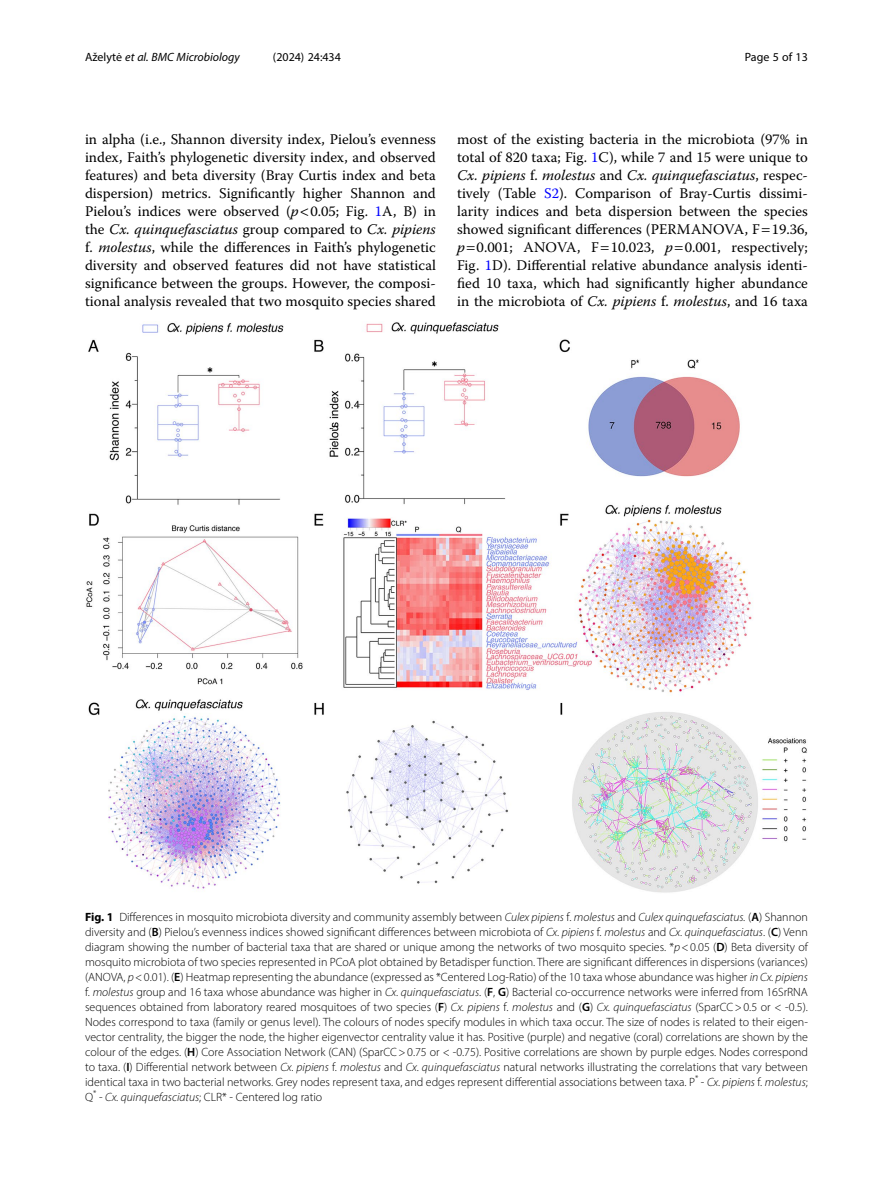
<style>
.page{position:relative;width:893px;height:1191px;background:#fff}
.page>*{position:absolute;margin:0;border:0;box-sizing:border-box;transform-origin:0 0}
.Body_Text{font:14.7px/18px "Warnock Pro";color:#000;text-align:justify}
.Figure_Caption{font:300 12px/15px "Myriad Pro";color:#000;text-align:justify}
.t1{font:italic 12px "Myriad Pro";color:#000}
.t2{font:12px "Myriad Pro";color:#000}
.s1{font-style:normal}
.s2{font-style:italic}
.s3{color:#00f}
.s4{font-weight:700}
.s5{font-weight:600}
</style>
<div class="page">
<img style="left:86px;top:322px;width:721px;height:571px">
<p class="t1" style="left:85px;top:50px;width:156px"><span class="s1">Aželytė</span> et al. BMC Microbiology</p>
<p class="t2" style="left:273px;top:50px;width:70px">(2024) 24:434</p>
<p class="t2" style="left:745px;top:50px;width:65px">Page 5 of 13</p>
<p class="Body_Text" style="left:85px;top:130px;width:352px">in alpha (i.e., Shannon diversity index, Pielou’s evenness index, Faith’s phylogenetic diversity index, and observed features) and beta diversity (Bray Curtis index and beta dispersion) metrics. Significantly higher Shannon and Pielou’s indices were observed (<span class="s2">p</span> 0.05; Fig. <span class="s3">1</span>A, B) in the <span class="s2">Cx. quinquefasciatus</span> group compared to <span class="s2">Cx. pipiens </span>f. <span class="s2">molestus</span>, while the differences in Faith’s phylogenetic diversity and observed features did not have statistical significance between the groups. However, the composi&shy;tional analysis revealed that two mosquito species shared</p>
<p class="Body_Text" style="left:457px;top:130px;width:352px">most of the existing bacteria in the microbiota (97% in total of 820 taxa; Fig. <span class="s3">1</span>C), while 7 and 15 were unique to <span class="s2">Cx. pipiens</span> f. <span class="s2">molestus</span> and <span class="s2">Cx. quinquefasciatus</span>, respec&shy;tively (Table <span class="s3">S2</span>). Comparison of Bray-Curtis dissimi&shy;larity indices and beta dispersion between the species showed significant differences (PERMANOVA, F 19.36, <span class="s2">p</span> 0.001; ANOVA, F 10.023, <span class="s2">p</span> 0.001, respectively; Fig. <span class="s3">1</span>D). Differential relative abundance analysis identi&shy;fied 10 taxa, which had significantly higher abundance in the microbiota of <span class="s2">Cx. pipiens</span> f. <span class="s2">molestus</span>, and 16 taxa</p>
<p class="Figure_Caption" style="left:85px;top:909px;width:724px"><span class="s4">Fig. 1</span> Differences in mosquito microbiota diversity and community assembly between <span class="s2">Culex pipiens</span> f. <span class="s2">molestus</span> and <span class="s2">Culex quinquefasciatus.</span> (<span class="s5">A</span>) Shannon diversity and (<span class="s5">B</span>) Pielou’s evenness indices showed significant differences between microbiota of <span class="s2">Cx. pipiens</span> f. <span class="s2">molestus</span> and <span class="s2">Cx. quinquefasciatus</span>. (<span class="s5">C</span>) Venn diagram showing the number of bacterial taxa that are shared or unique among the networks of two mosquito species. *<span class="s2">p</span>&lt;0.05 (<span class="s5">D</span>) Beta diversity of mosquito microbiota of two species represented in PCoA plot obtained by Betadisper function. There are significant differences in dispersions (variances) (ANOVA, <span class="s2">p</span>&lt;0.01). (<span class="s5">E</span>) Heatmap representing the abundance (expressed as *Centered Log-Ratio) of the 10 taxa whose abundance was higher <span class="s2">in Cx. pipiens </span>f. <span class="s2">molestus</span> group and 16 taxa whose abundance was higher in <span class="s2">Cx. quinquefasciatus</span>. (<span class="s5">F</span>, <span class="s5">G</span>) Bacterial co-occurrence networks were inferred from 16SrRNA sequences obtained from laboratory reared mosquitoes of two species (<span class="s5">F</span>) <span class="s2">Cx. pipiens</span> f. <span class="s2">molestus</span> and (<span class="s5">G</span>) <span class="s2">Cx. quinquefasciatus</span> (SparCC&gt;0.5 or &lt; -0.5).<br>Nodes correspond to taxa (family or genus level). The colours of nodes specify modules in which taxa occur. The size of nodes is related to their eigen&shy;vector centrality, the bigger the node, the higher eigenvector centrality value it has. Positive (purple) and negative (coral) correlations are shown by the colour of the edges. (<span class="s5">H</span>) Core Association Network (CAN) (SparCC&gt;0.75 or &lt; -0.75). Positive correlations are shown by purple edges. Nodes correspond to taxa. (<span class="s5">I</span>) Differential network between <span class="s2">Cx. pipiens</span> f. <span class="s2">molestus</span> and <span class="s2">Cx. quinquefasciatus</span> natural networks illustrating the correlations that vary between identical taxa in two bacterial networks. Grey nodes represent taxa, and edges represent differential associations between taxa. P<sup>*</sup> - <span class="s2">Cx. pipiens</span> f. <span class="s2">molestus</span>; Q<sup>*</sup> - <span class="s2">Cx. quinquefasciatus</span>; CLR* - Centered log ratio</p>
</div>
